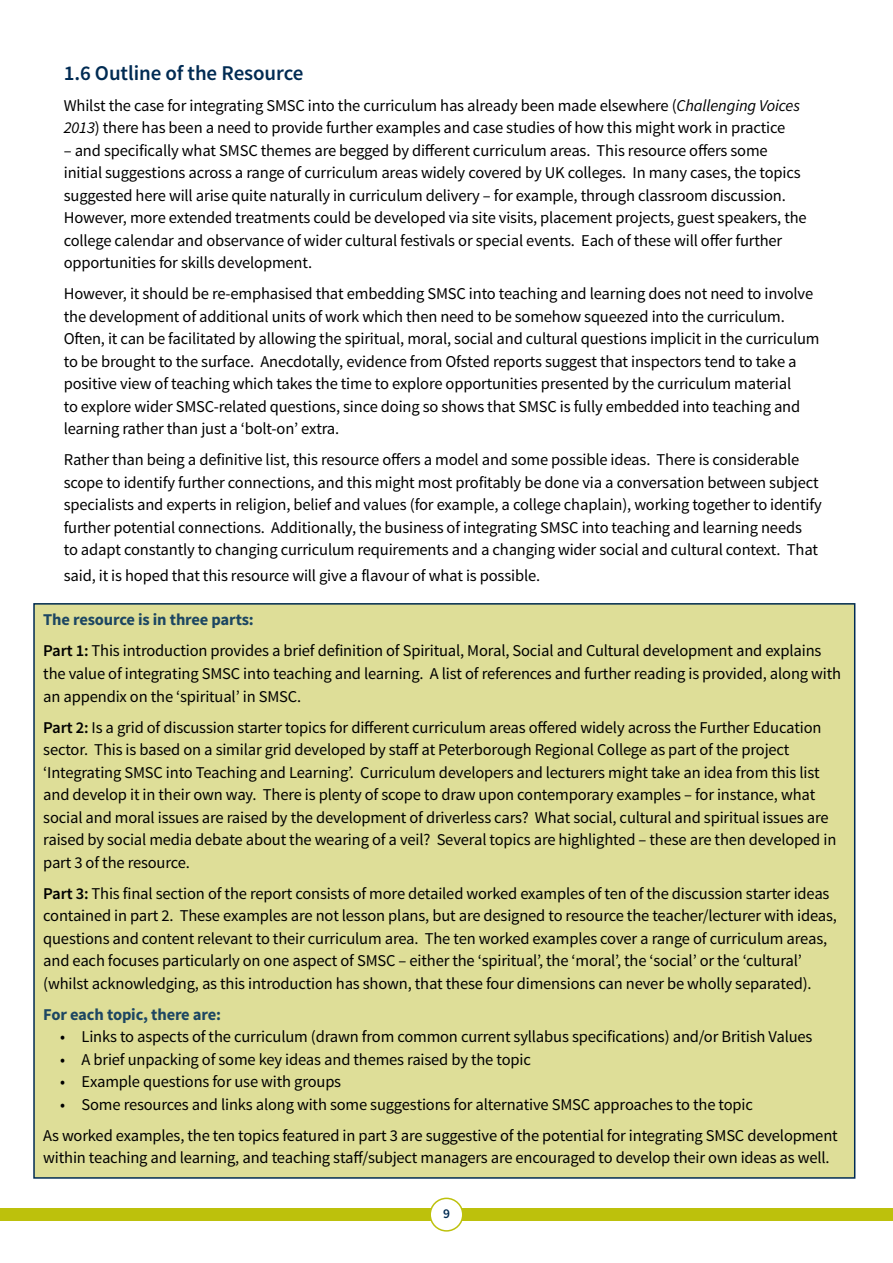
<style>
.page{position:relative;width:893px;height:1263px;background:#fff}
.page>*{position:absolute;margin:0;border:0;box-sizing:border-box;transform-origin:0 0}
.t1{font:600 21px "Source Sans Pro";letter-spacing:-.005em;color:#002b53}
.t2{font:16.5px/22.5px "Source Sans Pro";letter-spacing:-.01em;color:#000}
.t3{font:700 16.5px "Source Sans Pro";letter-spacing:-.01em;color:#1c4662}
.t4{font:600 13.5px "Source Sans Pro";color:#002b53}
.s1{font-style:italic}
.s2{font-weight:700;color:#1c4662}
.s3{font-weight:600}
</style>
<div class="page">
<div style="left:0;top:1208px;width:893px;height:13px;background:#bdc10c"></div>
<div style="left:430px;top:1198px;width:33px;height:33px;background:#fff;border-radius:50%"></div>
<div style="left:429px;top:1197px;width:34px;height:34px;border:2px solid #bdc10c;border-radius:50%"></div>
<div style="left:34px;top:604px;width:821px;height:574px;background:#dede98"></div>
<p class="t1" style="left:64px;top:59px;width:241px">1.6 Outline of the Resource</p>
<p class="t2" style="left:64px;top:94px;width:738px">Whilst the case for integrating SMSC into the curriculum has already been made elsewhere (<span class="s1">Challenging Voices<br>2013</span>) there has been a need to provide further examples and case studies of how this might work in practice</p>
<p class="t2" style="left:64px;top:139px;width:744px">– and specifically what SMSC themes are begged by different curriculum areas. This resource offers some initial suggestions across a range of curriculum areas widely covered by UK colleges. In many cases, the topics suggested here will arise quite naturally in curriculum delivery – for example, through classroom discussion.<br>However, more extended treatments could be developed via site visits, placement projects, guest speakers, the college calendar and observance of wider cultural festivals or special events. Each of these will offer further opportunities for skills development.</p>
<p class="t2" style="left:64px;top:283px;width:757px">However, it should be re-emphasised that embedding SMSC into teaching and learning does not need to involve the development of additional units of work which then need to be somehow squeezed into the curriculum.<br>Often, it can be facilitated by allowing the spiritual, moral, social and cultural questions implicit in the curriculum to be brought to the surface. Anecdotally, evidence from Ofsted reports suggest that inspectors tend to take a positive view of teaching which takes the time to explore opportunities presented by the curriculum material<br>to explore wider SMSC-related questions, since doing so shows that SMSC is fully embedded into teaching and learning rather than just a ‘bolt-on’ extra.</p>
<p class="t2" style="left:64px;top:449px;width:759px">Rather than being a definitive list, this resource offers a model and some possible ideas. There is considerable scope to identify further connections, and this might most profitably be done via a conversation between subject specialists and experts in religion, belief and values (for example, a college chaplain), working together to identify further potential connections. Additionally, the business of integrating SMSC into teaching and learning needs<br>to adapt constantly to changing curriculum requirements and a changing wider social and cultural context. That</p>
<p class="t2" style="left:64px;top:564px;width:478px">said, it is hoped that this resource will give a flavour of what is possible.</p>
<p class="t2" style="left:43px;top:605px;width:780px;line-height:31px"><span class="s2">The resource is in three parts:<br></span><span class="s3">Part 1:</span> This introduction provides a brief definition of Spiritual, Moral, Social and Cultural development and explains</p>
<p class="t2" style="left:43px;top:662px;width:799px">the value of integrating SMSC into teaching and learning. A list of references and further reading is provided, along with an appendix on the ‘spiritual’ in SMSC.</p>
<p class="t2" style="left:43px;top:716px;width:795px"><span class="s3">Part 2:</span> Is a grid of discussion starter topics for different curriculum areas offered widely across the Further Education sector. This is based on a similar grid developed by staff at Peterborough Regional College as part of the project ‘Integrating SMSC into Teaching and Learning’. Curriculum developers and lecturers might take an idea from this list and develop it in their own way. There is plenty of scope to draw upon contemporary examples – for instance, what social and moral issues are raised by the development of driverless cars? What social, cultural and spiritual issues are raised by social media debate about the wearing of a veil? Several topics are highlighted – these are then developed in part 3 of the resource.</p>
<p class="t2" style="left:43px;top:882px;width:795px"><span class="s3">Part 3:</span> This final section of the report consists of more detailed worked examples of ten of the discussion starter ideas contained in part 2. These examples are not lesson plans, but are designed to resource the teacher/lecturer with ideas, questions and content relevant to their curriculum area. The ten worked examples cover a range of curriculum areas, and each focuses particularly on one aspect of SMSC – either the ‘spiritual’, the ‘moral’, the ‘social’ or the ‘cultural’ (whilst acknowledging, as this introduction has shown, that these four dimensions can never be wholly separated).</p>
<p class="t3" style="left:43px;top:1003px;width:179px">For each topic, there are:</p>
<p class="t2" style="left:60px;top:1026px;width:754px">• Links to aspects of the curriculum (drawn from common current syllabus specifications) and/or British Values</p>
<p class="t2" style="left:60px;top:1048px;width:472px">• A brief unpacking of some key ideas and themes raised by the topic</p>
<p class="t2" style="left:60px;top:1071px;width:282px">• Example questions for use with groups</p>
<p class="t2" style="left:43px;top:1089px;width:796px;line-height:31px;text-indent:17px">• Some resources and links along with some suggestions for alternative SMSC approaches to the topic<br>As worked examples, the ten topics featured in part 3 are suggestive of the potential for integrating SMSC development</p>
<p class="t2" style="left:43px;top:1147px;width:788px">within teaching and learning, and teaching staff/subject managers are encouraged to develop their own ideas as well.</p>
<p class="t4" style="left:443px;top:1205px;width:8px">9</p>
</div>
